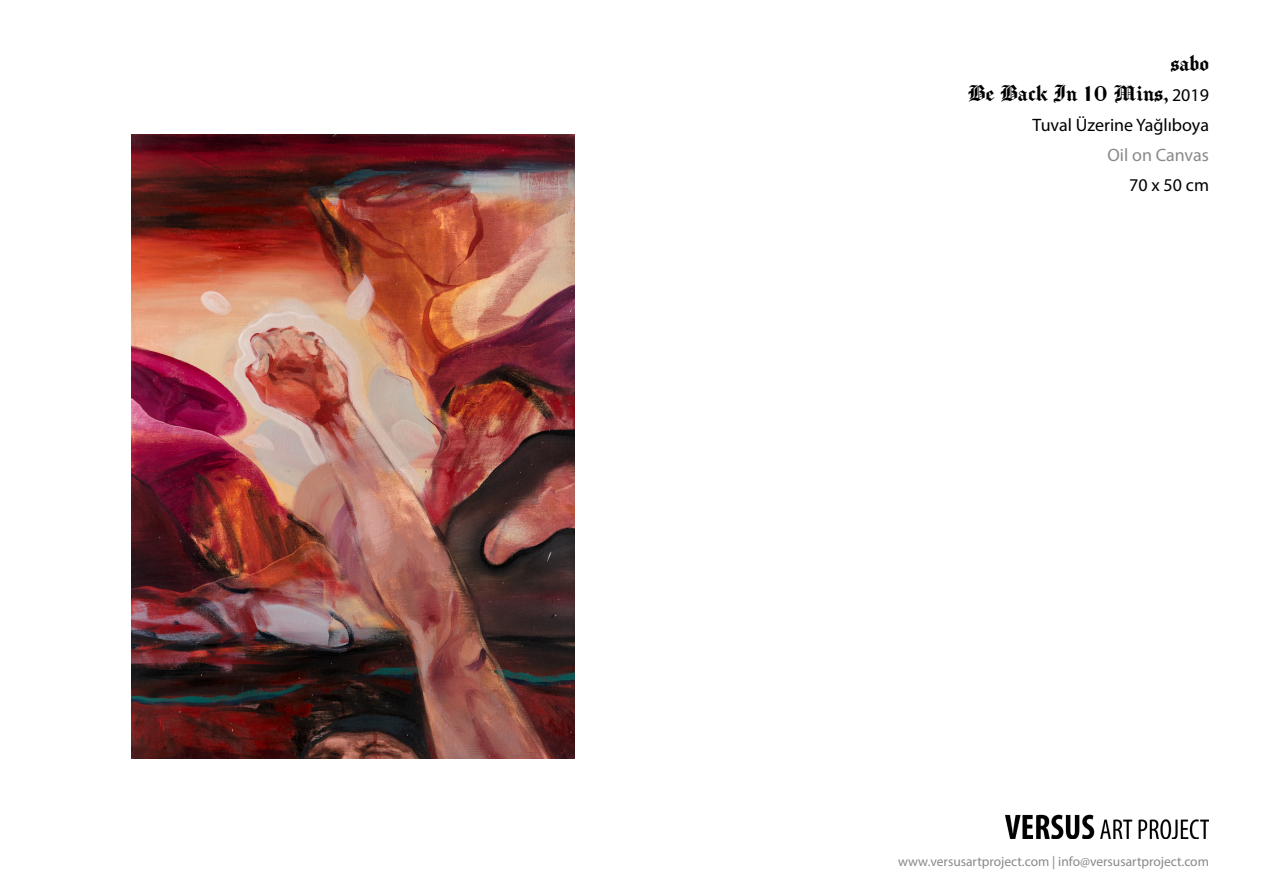
<style>
.page{position:relative;width:1263px;height:893px;background:#fff}
.page>*{position:absolute;margin:0;border:0;box-sizing:border-box;transform-origin:0 0}
.t1{font:21px/30px "Chomsky";color:#000;text-align:right}
.t2{font:18px "Myriad Pro";color:#000}
.t3{font:18px "Myriad Pro";color:#898989}
.t4{font:13.5px "Myriad Pro";color:#898989}
.s1{font-family:"Myriad Pro";font-size:18px}
</style>
<div class="page">
<img style="left:132px;top:134px;width:442px;height:624px">
<img style="left:1005px;top:814px;width:204px;height:25px">
<h1 class="t1" style="left:967px;top:49px;width:243px">sabo<br>Be Back In 10 Mins, <span class="s1">2019</span></h1>
<h2 class="t2" style="left:1032px;top:114px;width:178px">Tuval Üzerine Yağlıboya</h2>
<h2 class="t3" style="left:1107px;top:144px;width:103px">Oil on Canvas</h2>
<h2 class="t2" style="left:1129px;top:174px;width:81px">70 x 50 cm</h2>
<p class="t4" style="left:898px;top:853px;width:312px">www.versusartproject.com | info@versusartproject.com</p>
</div>
